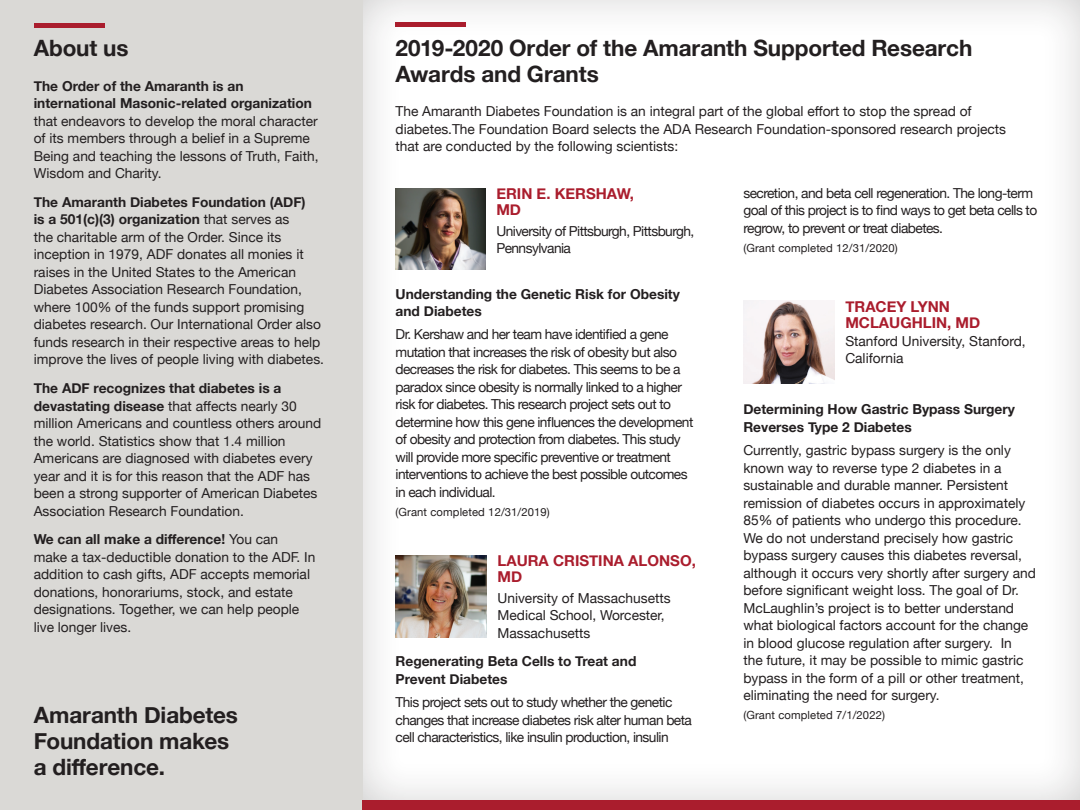
<style>
.page{position:relative;width:1080px;height:810px;background:#fff}
.page>*{position:absolute;margin:0;border:0;box-sizing:border-box;transform-origin:0 0}
.t1{font:700 22.5px/26.2px "Helvetica Neue";letter-spacing:-.005em;color:#231f20}
.t2{font:700 15px/16.2px "Helvetica Neue";color:#aa1d2d}
.t3{font:13.75px/17.5px "Helvetica Neue";color:#231f20}
.t4{font:13.75px/17.5px "Helvetica Neue";letter-spacing:-.04em;color:#231f20}
.t5{font:700 13.75px/17.5px "Helvetica Neue";color:#231f20}
.t6{font:11.25px "Helvetica Neue";letter-spacing:.01em;color:#231f20}
.s1{font-weight:700}
</style>
<div class="page">
<div style="left:0;top:0;width:363px;height:810px;background:#dad9d6"></div>
<hr style="left:34px;top:23px;width:70px;height:4px;background:#aa1d2d">
<hr style="left:396px;top:23px;width:70px;height:4px;background:#aa1d2d">
<img style="left:396px;top:188px;width:89px;height:81px">
<img style="left:396px;top:555px;width:90px;height:83px">
<img style="left:743px;top:301px;width:91px;height:82px">
<div style="left:363px;top:800px;width:717px;height:10px;background:#aa1d2d"></div>
<h1 class="t1" style="left:34px;top:36px;width:96px">About us</h1>
<p class="t5" style="left:34px;top:77px;width:280px">The Order of the Amaranth is an international Masonic-related organization</p>
<p class="t3" style="left:34px;top:113px;width:286px">that endeavors to develop the moral character of its members through a belief in a Supreme Being and teaching the lessons of Truth, Faith, Wisdom and Charity.</p>
<p class="t3" style="left:34px;top:194px;width:292px"><span class="s1">The Amaranth Diabetes Foundation (ADF)<br>is a 501(c)(3) organization</span> that serves as<br>the charitable arm of the Order. Since its inception in 1979, ADF donates all monies it raises in the United States to the American Diabetes Association Research Foundation, where 100% of the funds support promising diabetes research. Our International Order also funds research in their respective areas to help improve the lives of people living with diabetes.</p>
<p class="t3" style="left:34px;top:380px;width:289px"><span class="s1">The ADF recognizes that diabetes is a devastating disease</span> that affects nearly 30 million Americans and countless others around the world. Statistics show that 1.4 million Americans are diagnosed with diabetes every year and it is for this reason that the ADF has been a strong supporter of American Diabetes Association Research Foundation.</p>
<p class="t3" style="left:34px;top:532px;width:283px"><span class="s1">We can all make a difference!</span> You can<br>make a tax-deductible donation to the ADF. In addition to cash gifts, ADF accepts memorial donations, honorariums, stock, and estate designations. Together, we can help people live longer lives.</p>
<h1 class="t1" style="left:34px;top:702px;width:206px">Amaranth Diabetes<br>Foundation makes a difference.</h1>
<h1 class="t1" style="left:396px;top:35px;width:578px">2019-2020 Order of the Amaranth Supported Research<br>Awards and Grants</h1>
<p class="t3" style="left:396px;top:103px;width:612px">The Amaranth Diabetes Foundation is an integral part of the global effort to stop the spread of diabetes.The Foundation Board selects the ADA Research Foundation-sponsored research projects that are conducted by the following scientists:</p>
<p class="t2" style="left:496px;top:186px;width:139px">ERIN E. KERSHAW,<br>MD</p>
<p class="t4" style="left:496px;top:223px;width:199px">University of Pittsburgh, Pittsburgh,<br>Pennsylvania</p>
<p class="t5" style="left:396px;top:285px;width:286px">Understanding the Genetic Risk for Obesity and Diabetes</p>
<p class="t4" style="left:396px;top:326px;width:299px">Dr. Kershaw and her team have identified a gene mutation that increases the risk of obesity but also decreases the risk for diabetes. This seems to be a paradox since obesity is normally linked to a higher risk for diabetes. This research project sets out to determine how this gene influences the development of obesity and protection from diabetes. This study will provide more specific preventive or treatment interventions to achieve the best possible outcomes in each individual.</p>
<p class="t6" style="left:396px;top:504px;width:156px">(Grant completed 12/31/2019)</p>
<p class="t2" style="left:497px;top:553px;width:200px">LAURA CRISTINA ALONSO,<br>MD</p>
<p class="t3" style="left:497px;top:590px;width:175px">University of Massachusetts<br>Medical School, Worcester,<br>Massachusetts</p>
<p class="t5" style="left:396px;top:653px;width:242px">Regenerating Beta Cells to Treat and<br>Prevent Diabetes</p>
<p class="t4" style="left:396px;top:694px;width:298px">This project sets out to study whether the genetic changes that increase diabetes risk alter human beta cell characteristics, like insulin production, insulin</p>
<p class="t4" style="left:743px;top:185px;width:295px">secretion, and beta cell regeneration. The long-term goal of this project is to find ways to get beta cells to regrow, to prevent or treat diabetes.</p>
<p class="t6" style="left:743px;top:240px;width:156px">(Grant completed 12/31/2020)</p>
<p class="t2" style="left:845px;top:299px;width:136px">TRACEY LYNN<br>MCLAUGHLIN, MD</p>
<p class="t3" style="left:845px;top:333px;width:182px">Stanford University, Stanford,<br>California</p>
<p class="t5" style="left:743px;top:401px;width:273px">Determining How Gastric Bypass Surgery<br>Reverses Type 2 Diabetes</p>
<p class="t3" style="left:743px;top:442px;width:294px">Currently, gastric bypass surgery is the only known way to reverse type 2 diabetes in a sustainable and durable manner. Persistent remission of diabetes occurs in approximately 85% of patients who undergo this procedure.<br>We do not understand precisely how gastric bypass surgery causes this diabetes reversal, although it occurs very shortly after surgery and before significant weight loss. The goal of Dr.<br>McLaughlin’s project is to better understand what biological factors account for the change in blood glucose regulation after surgery. In<br>the future, it may be possible to mimic gastric bypass in the form of a pill or other treatment, eliminating the need for surgery.</p>
<p class="t6" style="left:743px;top:707px;width:143px">(Grant completed 7/1/2022)</p>
</div>
